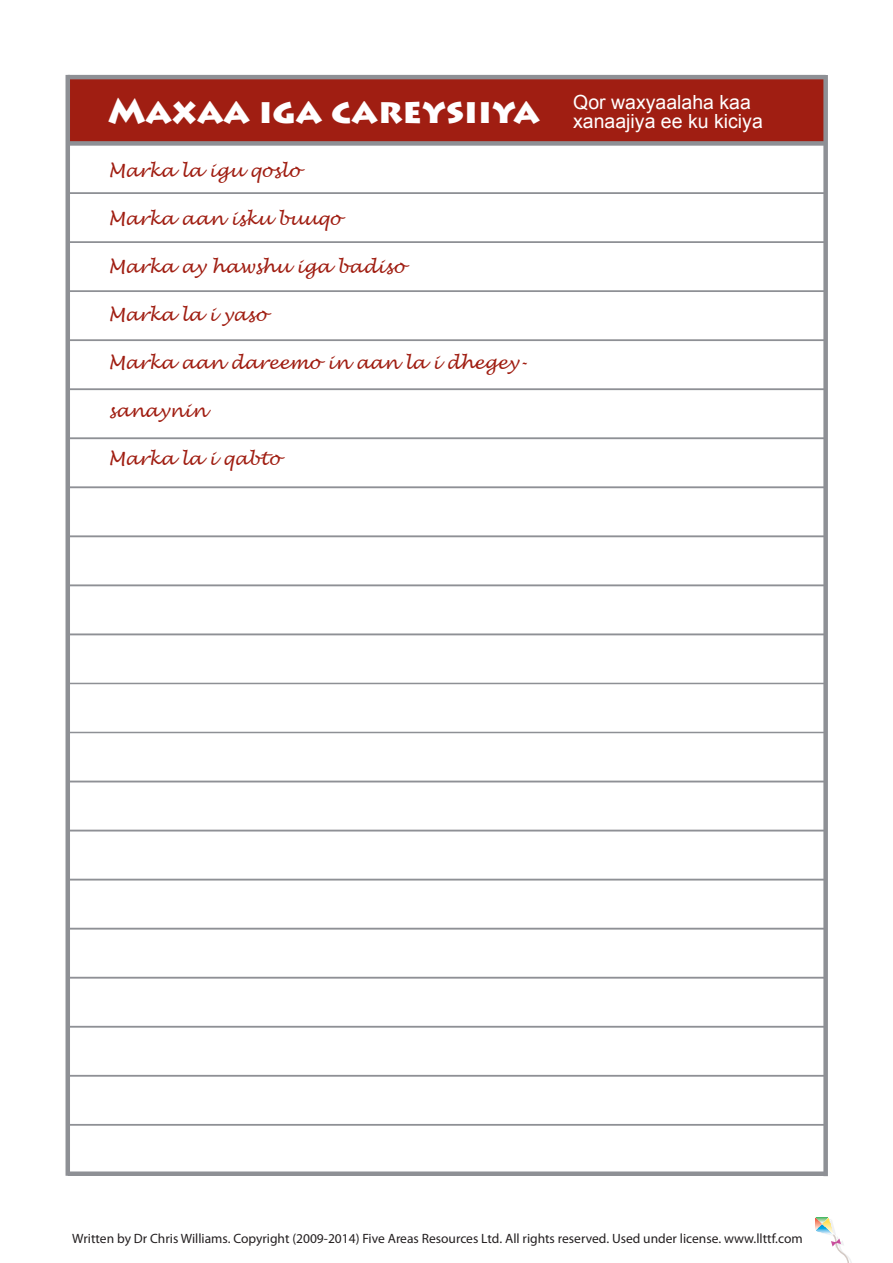
<style>
.page{position:relative;width:893px;height:1263px;background:#fff}
.page>*{position:absolute;margin:0;border:0;box-sizing:border-box;transform-origin:0 0}
.t1{font:900 34.5px "Lithos Pro";color:#fff}
.t2{font:19.5px "Arial";color:#fff}
.t3{font:italic 18px "Lucida Handwriting";color:#a01e12}
.t4{font:13.5px "Myriad Pro";color:#231f20}
</style>
<div class="page">
<div style="left:67px;top:192px;width:759px;height:51px;border:2px solid #8e9095"></div>
<div style="left:67px;top:241px;width:759px;height:51px;border:2px solid #8e9095"></div>
<div style="left:67px;top:290px;width:759px;height:51px;border:2px solid #8e9095"></div>
<div style="left:67px;top:339px;width:759px;height:51px;border:2px solid #8e9095"></div>
<div style="left:67px;top:389px;width:759px;height:50px;border:2px solid #8e9095"></div>
<div style="left:67px;top:438px;width:759px;height:50px;border:2px solid #8e9095"></div>
<div style="left:67px;top:487px;width:759px;height:50px;border:2px solid #8e9095"></div>
<div style="left:67px;top:536px;width:759px;height:50px;border:2px solid #8e9095"></div>
<div style="left:67px;top:585px;width:759px;height:50px;border:2px solid #8e9095"></div>
<div style="left:67px;top:634px;width:759px;height:50px;border:2px solid #8e9095"></div>
<div style="left:67px;top:732px;width:759px;height:50px;border:2px solid #8e9095"></div>
<div style="left:67px;top:781px;width:759px;height:50px;border:2px solid #8e9095"></div>
<div style="left:67px;top:830px;width:759px;height:50px;border:2px solid #8e9095"></div>
<div style="left:67px;top:879px;width:759px;height:50px;border:2px solid #8e9095"></div>
<div style="left:67px;top:928px;width:759px;height:50px;border:2px solid #8e9095"></div>
<div style="left:67px;top:977px;width:759px;height:50px;border:2px solid #8e9095"></div>
<div style="left:67px;top:1026px;width:759px;height:50px;border:2px solid #8e9095"></div>
<div style="left:67px;top:1075px;width:759px;height:50px;border:2px solid #8e9095"></div>
<div style="left:67px;top:1124px;width:759px;height:50px;border:2px solid #8e9095"></div>
<div style="left:67px;top:76px;width:759px;height:68px;background:#a01e12"></div>
<div style="left:68px;top:141px;width:758px;height:5px;background:#8e9095"></div>
<hr style="left:68px;top:75px;width:758px;height:4px;background:#8e9095">
<hr style="left:66px;top:75px;width:4px;height:1101px;background:#8e9095">
<div style="left:68px;top:1171px;width:758px;height:5px;background:#8e9095"></div>
<div style="left:823px;top:75px;width:5px;height:1101px;background:#8e9095"></div>
<svg style="left:815px;top:1217px;width:37px;height:46px"></svg>
<h1 class="t1" style="left:108px;top:90px;width:644px">Maxaa iga careysiiya <sup>Qor</sup> <sup>waxyaalaha</sup> <sup>kaa</sup></h1>
<p class="t2" style="left:573px;top:110px;width:191px">xanaajiya ee ku kiciya</p>
<p class="t3" style="left:108px;top:158px;width:194px">Marka la igu qoslo</p>
<p class="t3" style="left:108px;top:206px;width:234px">Marka aan isku buuqo</p>
<p class="t3" style="left:108px;top:254px;width:298px">Marka ay hawshu iga badiso</p>
<p class="t3" style="left:108px;top:302px;width:160px">Marka la i yaso</p>
<p class="t3" style="left:108px;top:350px;width:420px">Marka aan dareemo in aan la i dhegey-</p>
<p class="t3" style="left:108px;top:398px;width:100px">sanaynin</p>
<p class="t3" style="left:108px;top:446px;width:174px">Marka la i qabto</p>
<p class="t4" style="left:72px;top:1230px;width:732px">Written by Dr Chris Williams. Copyright (2009-2014) Five Areas Resources Ltd. All rights reserved. Used under license. www.llttf.com</p>
</div>
